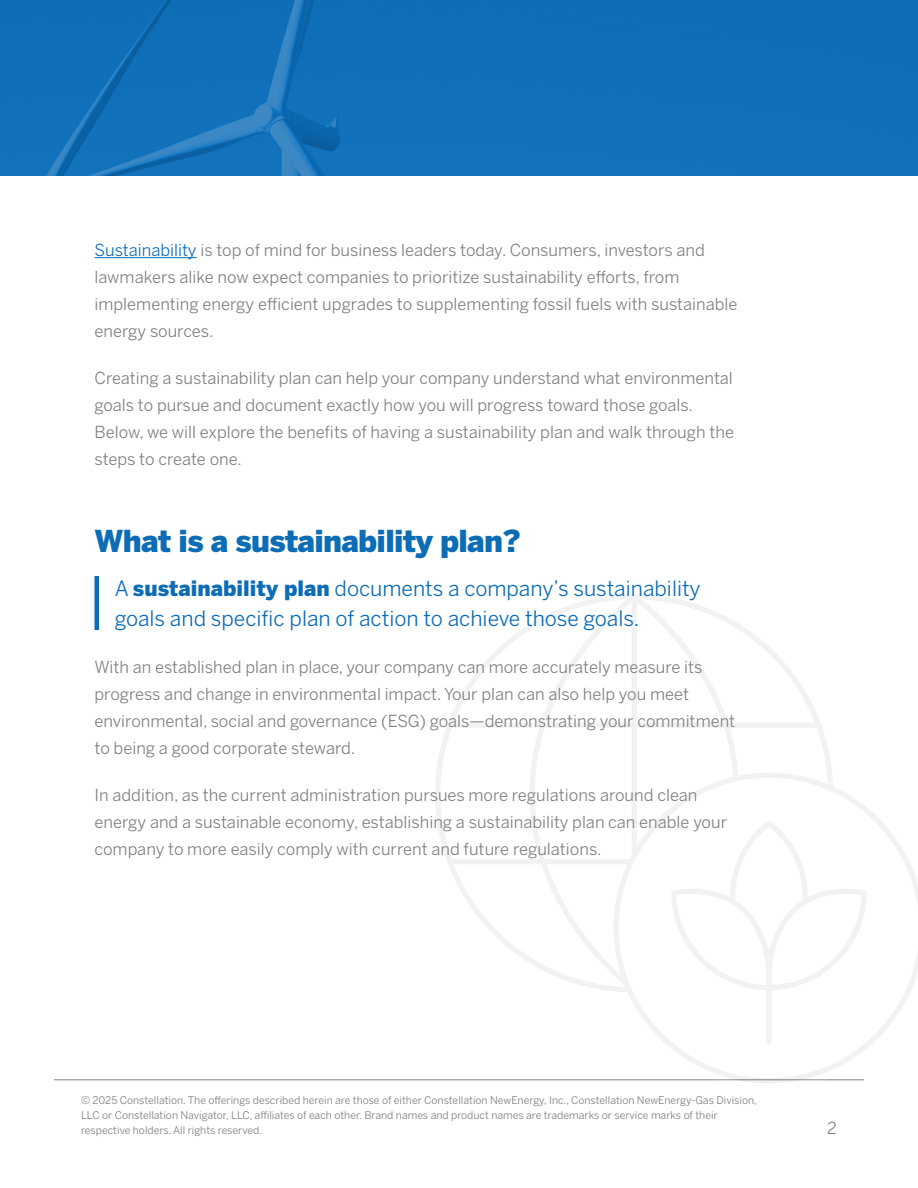
<style>
.page{position:relative;width:918px;height:1188px;background:#fff}
.page>*{position:absolute;margin:0;border:0;box-sizing:border-box;transform-origin:0 0}
.t1{font:900 30px "Benton Sans";letter-spacing:-.025em;color:#0d6cb6}
.t2{font:21px/30px "Benton Sans";color:#0d6cb6}
.t3{font:16.5px/27px "Benton Sans";color:#7e8083}
.t4{font:10.5px/15px "Benton Sans";color:#7c7e81}
.s1{color:#0d6cb6}
.s2{font-weight:900}
</style>
<div class="page">
<hr style="left:54px;top:1080px;width:810px;height:1px;background:#7e8083">
<div style="left:0;top:0;width:918px;height:176px;background:#0d6cb6"></div>
<svg style="left:427px;top:595px;width:491px;height:488px"></svg>
<hr style="left:94px;top:257px;width:103px;height:1px;background:#0d6cb6">
<div style="left:94px;top:576px;width:5px;height:54px;background:#0d6cb6"></div>
<p class="t3" style="left:94px;top:236px;width:645px"><span class="s1">Sustainability</span> is top of mind for business leaders today. Consumers, investors and lawmakers alike now expect companies to prioritize sustainability efforts, from implementing energy efficient upgrades to supplementing fossil fuels with sustainable energy sources.</p>
<p class="t3" style="left:94px;top:365px;width:641px">Creating a sustainability plan can help your company understand what environmental goals to pursue and document exactly how you will progress toward those goals.<br>Below, we will explore the benefits of having a sustainability plan and walk through the steps to create one.</p>
<h1 class="t1" style="left:94px;top:523px;width:428px">What is a sustainability plan?</h1>
<p class="t2" style="left:115px;top:573px;width:587px">A <span class="s2">sustainability plan</span> documents a company’s sustainability goals and specific plan of action to achieve those goals.</p>
<p class="t3" style="left:94px;top:653px;width:642px">With an established plan in place, your company can more accurately measure its progress and change in environmental impact. Your plan can also help you meet environmental, social and governance (ESG) goals—demonstrating your commitment to being a good corporate steward.</p>
<p class="t3" style="left:94px;top:782px;width:634px">In addition, as the current administration pursues more regulations around clean energy and a sustainable economy, establishing a sustainability plan can enable your company to more easily comply with current and future regulations.</p>
<p class="t4" style="left:81px;top:1093px;width:678px">© 2025 Constellation. The offerings described herein are those of either Constellation NewEnergy, Inc., Constellation NewEnergy-Gas Division,<br>LLC or Constellation Navigator, LLC, affiliates of each other. Brand names and product names are trademarks or service marks of their respective holders. All rights reserved.</p>
<p class="t3" style="left:827px;top:1114px;width:11px">2</p>
</div>
